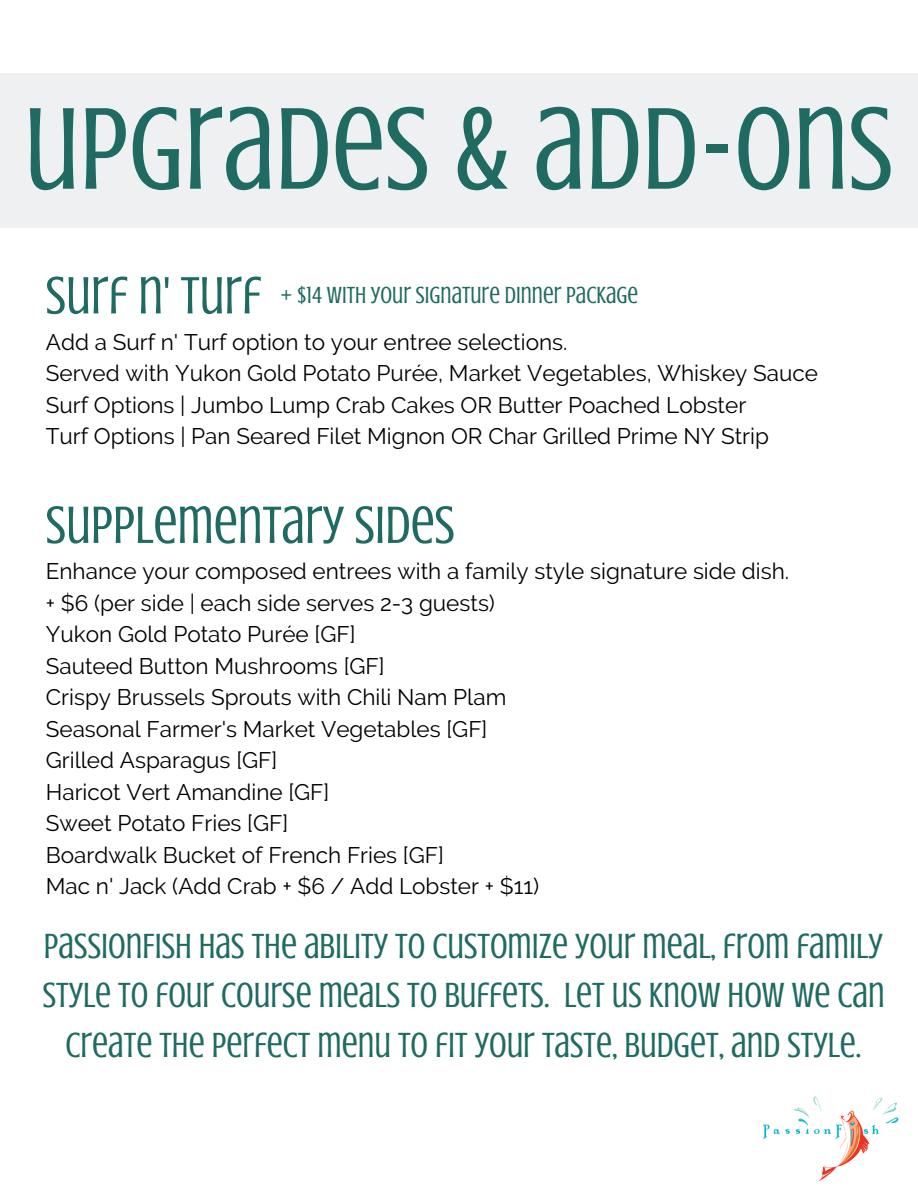
<style>
.page{position:relative;width:918px;height:1188px;background:#fff}
.page>*{position:absolute;margin:0;border:0;box-sizing:border-box;transform-origin:0 0}
.t1{font:120px "Crushed";color:#1f6b62}
.t2{font:54px "Crushed";color:#1f6b62}
.t3{font:36px/49.5px "Crushed";color:#1f6b62;text-align:center}
.t4{font:24px "Crushed";color:#1f6b62}
.t5{font:22.5px/31.5px "Raleway";color:#000}
</style>
<div class="page">
<div style="left:0;top:73px;width:918px;height:154px;background:#eef0f2"></div>
<img style="left:763px;top:1096px;width:136px;height:85px">
<h1 class="t1" style="left:24px;top:82px;width:871px">UPGRADES &amp; ADD-ONS</h1>
<h1 class="t2" style="left:46px;top:265px;width:217px">SURF N' TURF</h1>
<h1 class="t5" style="left:46px;top:326px;width:774px">Add a Surf n' Turf option to your entree selections.<br>Served with Yukon Gold Potato Purée, Market Vegetables, Whiskey Sauce Surf Options | Jumbo Lump Crab Cakes OR Butter Poached Lobster<br>Turf Options | Pan Seared Filet Mignon OR Char Grilled Prime NY Strip</h1>
<h1 class="t4" style="left:280px;top:282px;width:360px">+ $14 WITH YOUR SIGNATURE DINNER PACKAGE</h1>
<h1 class="t2" style="left:46px;top:495px;width:410px">SUPPLEMENTARY SIDES</h1>
<h1 class="t5" style="left:46px;top:556px;width:745px">Enhance your composed entrees with a family style signature side dish. + $6 (per side | each side serves 2-3 guests)<br>Yukon Gold Potato Purée [GF]<br>Sauteed Button Mushrooms [GF]<br>Crispy Brussels Sprouts with Chili Nam Plam<br>Seasonal Farmer's Market Vegetables [GF]<br>Grilled Asparagus [GF]<br>Haricot Vert Amandine [GF]<br>Sweet Potato Fries [GF]<br>Boardwalk Bucket of French Fries [GF]<br>Mac n' Jack (Add Crab + $6 / Add Lobster + $11)</h1>
<h1 class="t3" style="left:43px;top:921px;width:843px">PASSIONFISH HAS THE ABILITY TO CUSTOMIZE YOUR MEAL, FROM FAMILY<br>STYLE TO FOUR COURSE MEALS TO BUFFETS. LET US KNOW HOW WE CAN<br>CREATE THE PERFECT MENU TO FIT YOUR TASTE, BUDGET, AND STYLE.</h1>
</div>
